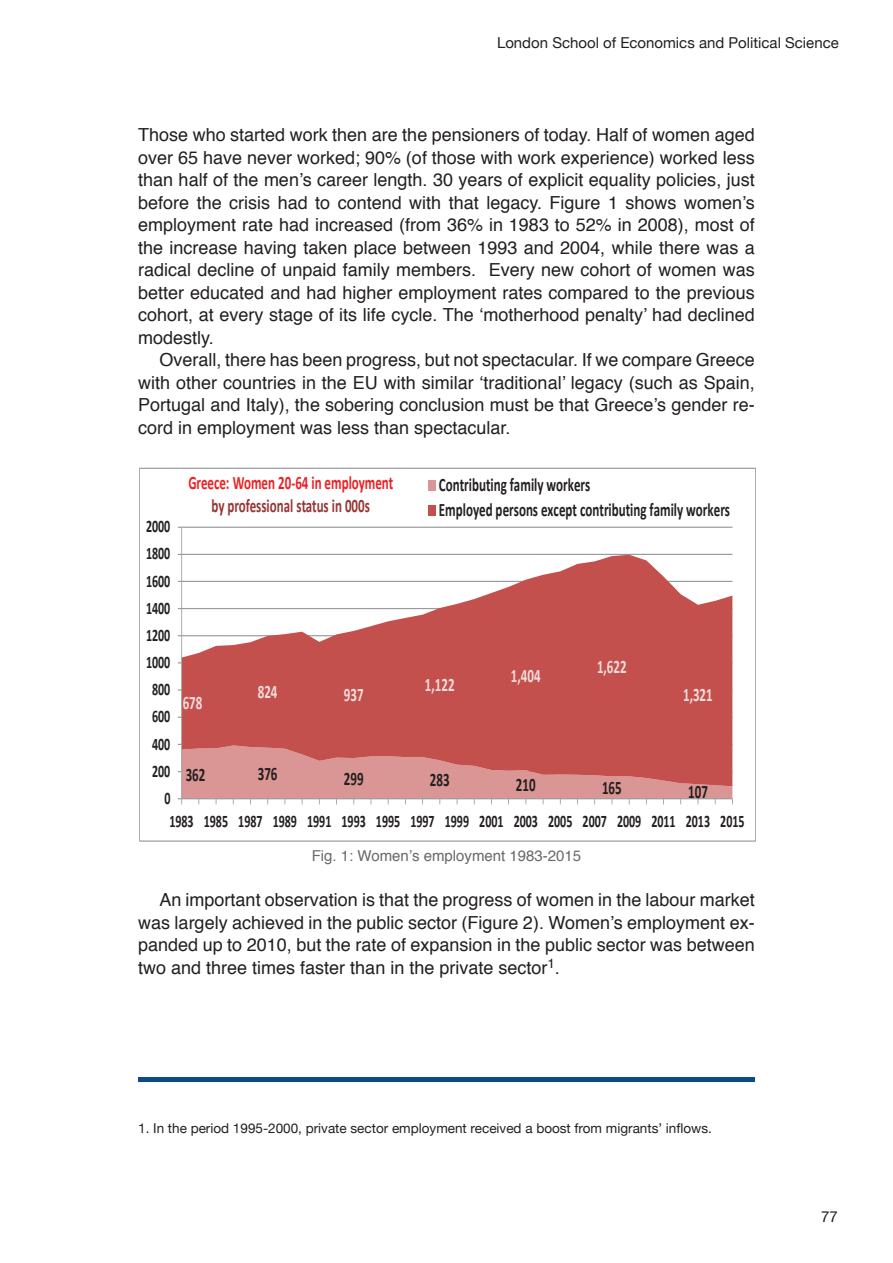
<style>
.page{position:relative;width:893px;height:1263px;background:#fff}
.page>*{position:absolute;margin:0;border:0;box-sizing:border-box;transform-origin:0 0}
.t1{font:700 19.05px/25.3px "Calibri";color:#231f20;scale:.68 1}
.t2{font:700 19.05px "Calibri";color:#f3dcdb;scale:.68 1}
.t3{font:700 19.05px "Calibri";color:#ee1f23;scale:.68 1}
.t4{font:700 19.05px "Calibri";color:#953635;scale:.68 1}
.t5{font:18px/22.5px "Helvetica";color:#231f20;text-align:justify}
.t6{font:700 17.7px "Calibri";color:#231f20;scale:.68 1}
.t7{font:15px "Helvetica Neue";color:#231f20}
.t8{font:15px "Helvetica";color:#69696c}
.t9{font:13.5px "Helvetica Neue";color:#231f20}
</style>
<div class="page">
<hr style="left:182px;top:554px;width:550px;height:1px;background:#989a9d">
<hr style="left:182px;top:527px;width:550px;height:1px;background:#989a9d">
<svg style="left:182px;top:555px;width:550px;height:189px;fill:#c3504d"></svg>
<hr style="left:181px;top:527px;width:1px;height:272px;background:#989a9d">
<svg style="left:178px;top:744px;width:555px;height:60px"></svg>
<div style="left:429px;top:480px;width:7px;height:11px;background:#d99694"></div>
<div style="left:429px;top:505px;width:7px;height:11px;background:#c3504d"></div>
<hr style="left:138px;top:1077px;width:617px;height:4px;background:#0b4b87">
<p class="t7" style="left:497px;top:32px;width:343px">London School of Economics and Political Science</p>
<p class="t5" style="left:138px;top:124px;width:618px">Those who started work then are the pensioners of today. Half of women aged over 65 have never worked; 90% (of those with work experience) worked less than half of the men’s career length. 30 years of explicit equality policies, just before the crisis had to contend with that legacy. Figure 1 shows women’s employment rate had increased (from 36% in 1983 to 52% in 2008), most of the increase having taken place between 1993 and 2004, while there was a radical decline of unpaid family members. Every new cohort of women was better educated and had higher employment rates compared to the previous cohort, at every stage of its life cycle. The ‘motherhood penalty’ had declined modestly.</p>
<p class="t5" style="left:138px;top:349px;width:618px;text-indent:21px">Overall, there has been progress, but not spectacular. If we compare Greece with other countries in the EU with similar ‘traditional’ legacy (such as Spain, Portugal and Italy), the sobering conclusion must be that Greece’s gender re&shy;cord in employment was less than spectacular.</p>
<p class="t6" style="left:146px;top:515px;width:37px">2000</p>
<p class="t6" style="left:146px;top:542px;width:37px">1800</p>
<p class="t6" style="left:146px;top:569px;width:37px">1600</p>
<p class="t6" style="left:146px;top:596px;width:37px">1400</p>
<p class="t6" style="left:146px;top:624px;width:37px">1200</p>
<p class="t6" style="left:146px;top:651px;width:37px">1000</p>
<p class="t6" style="left:152px;top:678px;width:28px">800</p>
<p class="t6" style="left:152px;top:705px;width:28px">600</p>
<p class="t6" style="left:152px;top:732px;width:28px">400</p>
<p class="t6" style="left:152px;top:759px;width:28px">200</p>
<p class="t6" style="left:164px;top:787px;width:10px">0</p>
<p class="t3" style="left:188px;top:470px;width:303px">Greece: Women 20-64 in employment</p>
<p class="t4" style="left:212px;top:493px;width:235px">by professional status in 000s</p>
<p class="t1" style="left:439px;top:472px;width:430px">Contributing family workers<br>Employed persons except contributing family workers</p>
<p class="t2" style="left:183px;top:690px;width:31px">678</p>
<p class="t2" style="left:258px;top:680px;width:31px">824</p>
<p class="t2" style="left:344px;top:683px;width:31px">937</p>
<p class="t2" style="left:425px;top:672px;width:45px">1,122</p>
<p class="t2" style="left:511px;top:663px;width:45px">1,404</p>
<p class="t2" style="left:597px;top:654px;width:45px">1,622</p>
<p class="t2" style="left:683px;top:683px;width:45px">1,321</p>
<p class="t1" style="left:186px;top:762px;width:31px">362</p>
<p class="t1" style="left:258px;top:761px;width:31px">376</p>
<p class="t1" style="left:344px;top:766px;width:31px">299</p>
<p class="t1" style="left:430px;top:767px;width:31px">283</p>
<p class="t1" style="left:516px;top:772px;width:31px">210</p>
<p class="t1" style="left:602px;top:775px;width:31px">165</p>
<p class="t1" style="left:688px;top:779px;width:31px">107</p>
<p class="t6" style="left:169px;top:810px;width:847px">1983 1985 1987 1989 1991 1993 1995 1997 1999 2001 2003 2005 2007 2009 2011 2013 2015</p>
<p class="t8" style="left:312px;top:844px;width:271px">Fig. 1: Women’s employment 1983-2015</p>
<p class="t5" style="left:138px;top:889px;width:618px;text-indent:21px">An important observation is that the progress of women in the labour market was largely achieved in the public sector (Figure 2). Women’s employment ex&shy;panded up to 2010, but the rate of expansion in the public sector was between two and three times faster than in the private sector<sup>1</sup>.</p>
<p class="t9" style="left:138px;top:1119px;width:575px">1. In the period 1995-2000, private sector employment received a boost from migrants’ inflows.</p>
<p class="t7" style="left:821px;top:1206px;width:18px">77</p>
</div>
